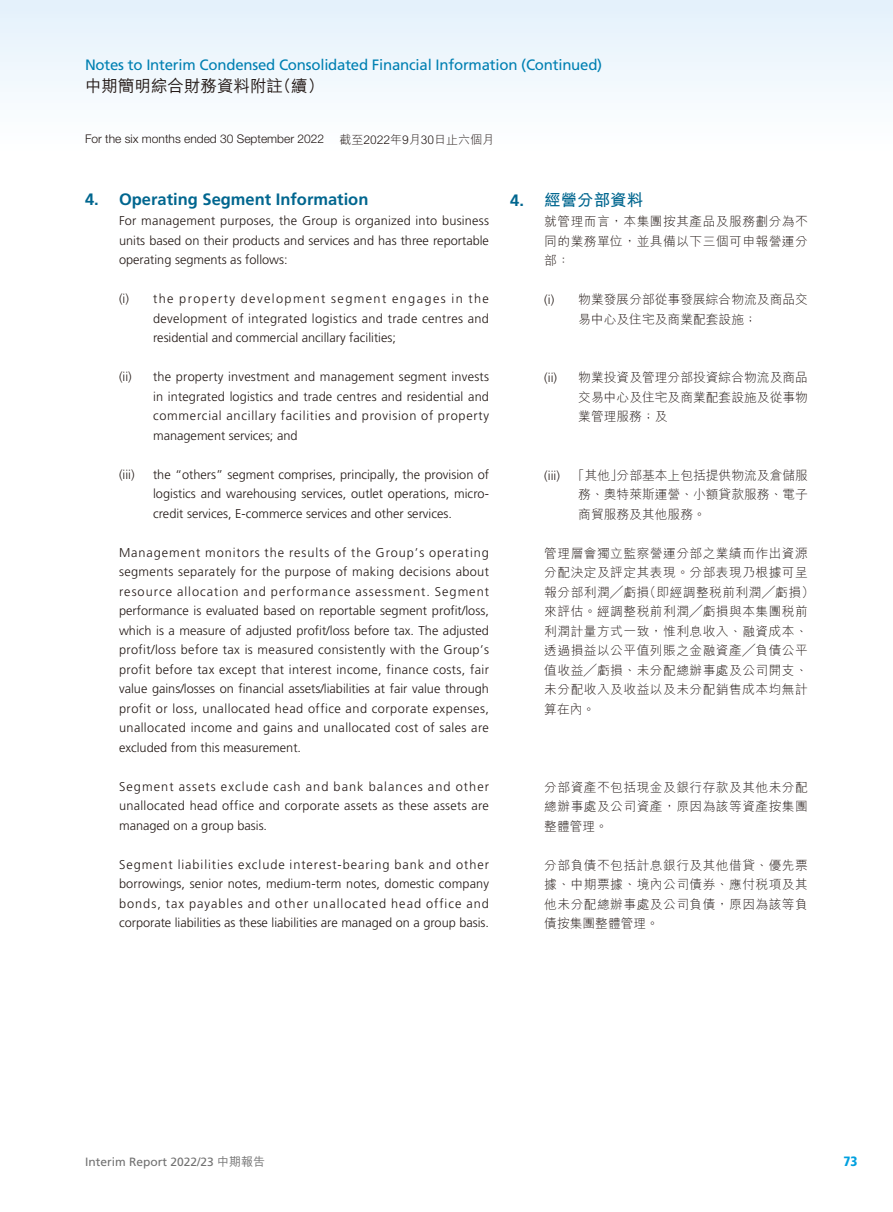
<style>
.page{position:relative;width:893px;height:1212px;background:#fff}
.page>*{position:absolute;margin:0;border:0;box-sizing:border-box;transform-origin:0 0}
.t1{font:700 16.5px "Frutiger LT Std";color:#00668f}
.t2{font:16.5px "M Hei HK Medium E Ten B5 H";color:#231916}
.t3{font:16.5px "M Hei HK Bold E Ten B5 H";color:#00668f}
.t4{font:15px "Frutiger LT Std";letter-spacing:-.015em;color:#0080b2}
.t5{font:900 condensed 13.5px "Frutiger LT Std";color:#00a0df}
.t6{font:300 12.75px/19.5px "Frutiger LT Std";color:#231916;text-align:justify}
.t7{font:12.75px/19.5px "M Hei HK Light E Ten B5 H";letter-spacing:.035em;color:#231916;text-align:justify}
.t8{font:12.75px/19.5px "M Hei HK Light E Ten B5 H";color:#231916}
.t9{font:300 12px "Helvetica Neue LT Std";color:#231916}
.t10{font:12px "Frutiger LT Std";color:#717171}
.t11{font:12px "M Hei HK Light E Ten B5 H";color:#231916}
.s1{font-family:"Frutiger LT Std";font-weight:700}
.s2{font-family:"Frutiger LT Std";font-weight:300}
.s3{font-family:"M Hei HK Medium E Ten B5 H"}
</style>
<div class="page">
<div style="left:0;top:0;width:893px;height:181px;background:linear-gradient(to bottom,#e4f1fb,#fff)"></div>
<p class="t4" style="left:85px;top:57px;width:519px">Notes to Interim Condensed Consolidated Financial Information (Continued)</p>
<p class="t2" style="left:85px;top:80px;width:241px">中期簡明綜合財務資料附註（續）</p>
<p class="t9" style="left:85px;top:135px;width:241px">For the six months ended 30 September 2022</p>
<p class="t11" style="left:340px;top:135px;width:156px">截至2022年9月30日止六個月</p>
<p class="t1" style="left:85px;top:191px;width:285px">4. Operating Segment Information</p>
<p class="t6" style="left:119px;top:212px;width:371px">For management purposes, the Group is organized into business units based on their products and services and has three reportable operating segments as follows:</p>
<p class="t6" style="left:153px;top:290px;width:337px;text-indent:-34px">(i) the property development segment engages in the development of integrated logistics and trade centres and residential and commercial ancillary facilities;</p>
<p class="t6" style="left:119px;top:368px;width:14px">(ii)</p>
<p class="t6" style="left:153px;top:368px;width:337px">the property investment and management segment invests in integrated logistics and trade centres and residential and commercial ancillary facilities and provision of property management services; and</p>
<p class="t6" style="left:119px;top:465px;width:17px">(iii)</p>
<p class="t6" style="left:153px;top:465px;width:337px">the “others” segment comprises, principally, the provision of logistics and warehousing services, outlet operations, micro&shy;credit services, E-commerce services and other services.</p>
<p class="t6" style="left:119px;top:543px;width:371px">Management monitors the results of the Group’s operating segments separately for the purpose of making decisions about resource allocation and performance assessment. Segment performance is evaluated based on reportable segment profit/loss, which is a measure of adjusted profit/loss before tax. The adjusted profit/loss before tax is measured consistently with the Group’s profit before tax except that interest income, finance costs, fair value gains/losses on financial assets/liabilities at fair value through profit or loss, unallocated head office and corporate expenses, unallocated income and gains and unallocated cost of sales are excluded from this measurement.</p>
<p class="t6" style="left:119px;top:777px;width:371px">Segment assets exclude cash and bank balances and other unallocated head office and corporate assets as these assets are managed on a group basis.</p>
<p class="t6" style="left:119px;top:855px;width:371px">Segment liabilities exclude interest-bearing bank and other borrowings, senior notes, medium-term notes, domestic company bonds, tax payables and other unallocated head office and corporate liabilities as these liabilities are managed on a group basis.</p>
<p class="t3" style="left:510px;top:194px;width:135px"><span class="s1">4.</span> 經營分部資料</p>
<p class="t7" style="left:544px;top:213px;width:265px">就管理而言，本集團按其產品及服務劃分為不同的業務單位，並具備以下三個可申報營運分部：</p>
<p class="t8" style="left:578px;top:291px;width:231px;text-indent:-34px"><span class="s2">(i)</span> 物業發展分部從事發展綜合物流及商品交易中心及住宅及商業配套設施；</p>
<p class="t6" style="left:544px;top:369px;width:14px">(ii)</p>
<p class="t7" style="left:578px;top:369px;width:231px">物業投資及管理分部投資綜合物流及商品交易中心及住宅及商業配套設施及從事物業管理服務；及</p>
<p class="t7" style="left:578px;top:467px;width:231px;text-indent:-34px"><span class="s2">(iii)</span> 「其他」分部基本上包括提供物流及倉儲服務、奧特萊斯運營、小額貸款服務、電子商貿服務及其他服務。</p>
<p class="t7" style="left:544px;top:545px;width:271px;text-align:left">管理層會獨立監察營運分部之業績而作出資源分配決定及評定其表現。分部表現乃根據可呈報分部利潤╱虧損（即經調整稅前利潤╱虧損）來評估。經調整稅前利潤╱虧損與本集團稅前利潤計量方式一致，惟利息收入、融資成本、透過損益以公平值列賬之金融資產╱負債公平值收益╱虧損、未分配總辦事處及公司開支、未分配收入及收益以及未分配銷售成本均無計算在內。</p>
<p class="t7" style="left:544px;top:779px;width:265px">分部資產不包括現金及銀行存款及其他未分配總辦事處及公司資產，原因為該等資產按集團整體管理。</p>
<p class="t7" style="left:544px;top:857px;width:265px">分部負債不包括計息銀行及其他借貸、優先票據、中期票據、境內公司債券、應付稅項及其他未分配總辦事處及公司負債，原因為該等負債按集團整體管理。</p>
<p class="t10" style="left:85px;top:1155px;width:182px">Interim Report 2022/23 <span class="s3">中期報告</span></p>
<p class="t5" style="left:843px;top:1155px;width:16px">73</p>
</div>
